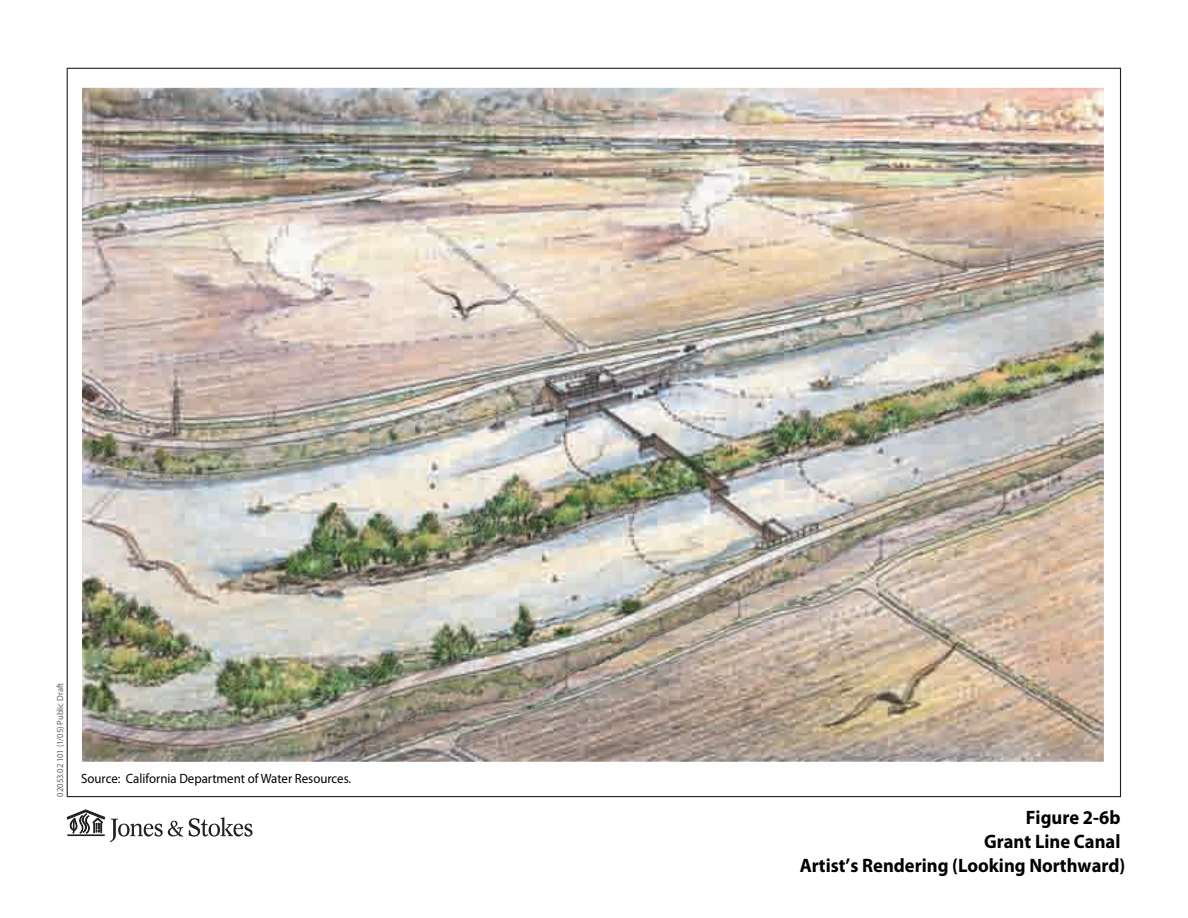
<style>
.page{position:relative;width:1188px;height:918px;background:#fff}
.page>*{position:absolute;margin:0;border:0;box-sizing:border-box;transform-origin:0 0}
.t1{font:700 19.5px/24px "Myriad Pro";color:#000;text-align:right;scale:.95 1}
.t2{font:13.5px "Myriad Pro";color:#000;scale:.95 1}
.t3{font:9px "Myriad Pro";color:#636366;scale:.95 1}
</style>
<div class="page">
<svg style="left:67px;top:810px;width:116px;height:32px"></svg>
<svg style="left:189px;top:817px;width:64px;height:20px"></svg>
<img style="left:82px;top:87px;width:1022px;height:675px">
<p class="t3" style="left:55px;top:797px;width:121px;rotate:-90deg">20 . 35020 101 c i l buP) 50 / 1 ( D t f a r</p>
<p class="t2" style="left:81px;top:771px;width:286px">Source: California Department of Water Resources.</p>
<p class="t1" style="left:800px;top:805px;width:344px">Figure 2-6b<br>Grant Line Canal<br>Artist’s Rendering (Looking Northward)</p>
</div>
